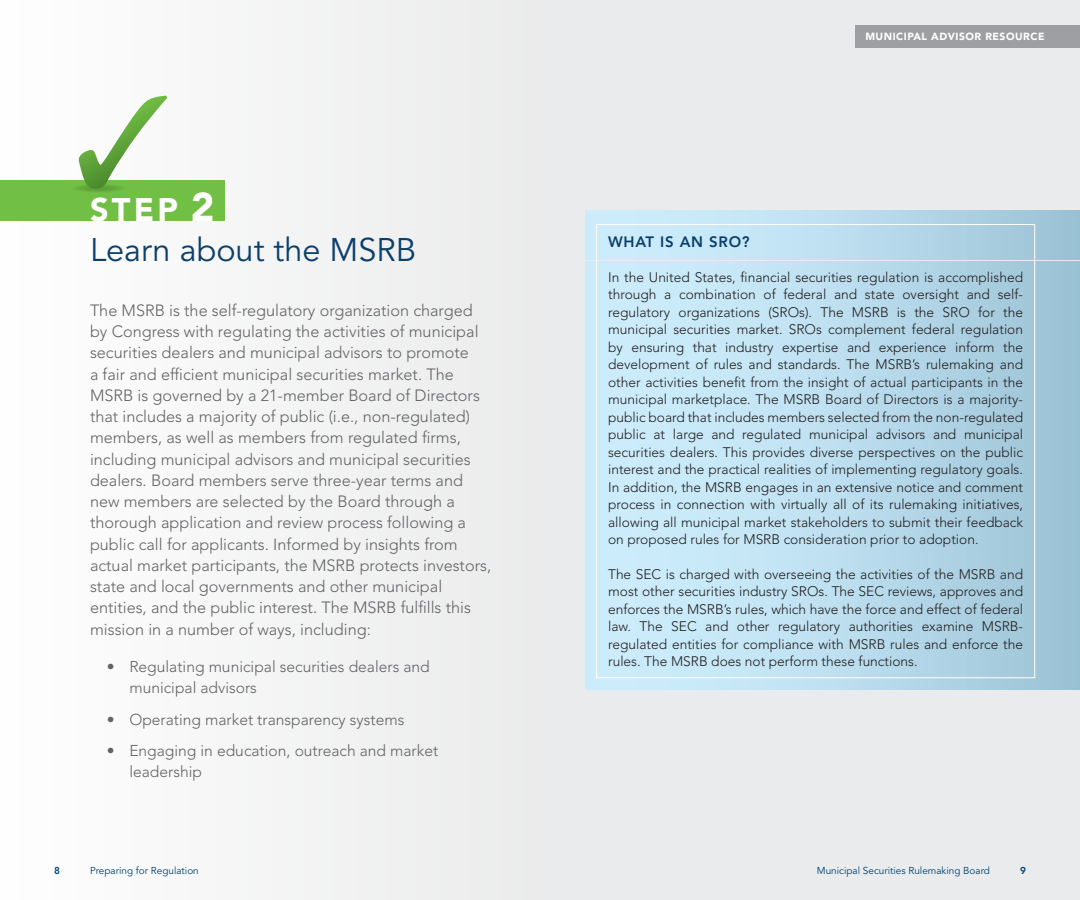
<style>
.page{position:relative;width:1080px;height:900px;background:#fff}
.page>*{position:absolute;margin:0;border:0;box-sizing:border-box;transform-origin:0 0}
.t1{font:32.5px "Avenir LT Std";color:#0c3f6a}
.t2{font:900 32.5px "Avenir LT Std";color:#fff}
.t3{font:300 16.25px/21.2px "Avenir LT Std";color:#636366}
.t4{font:300 15.62px/20.6px "Avenir LT Std";color:#636366}
.t5{font:800 15px "Avenir LT Std";letter-spacing:.05em;color:#0c3f6a}
.t6{font:300 13.75px/17.5px "Avenir LT Std";color:#231f20;text-align:justify}
.t7{font:900 10.25px "Avenir LT Std";letter-spacing:.05em;color:#fff}
.t8{font:10px "Avenir LT Std";color:#004270}
.t9{font:800 10px "Avenir LT Std";color:#004270}
.s1{font-size:40px}
</style>
<div class="page">
<div style="left:540px;top:0;width:540px;height:900px;background:#eaebec"></div>
<div style="left:0;top:0;width:540px;height:900px;background:#f4f4f5"></div>
<div style="left:855px;top:25px;width:225px;height:22px;background:#9d9fa2"></div>
<div style="left:585px;top:211px;width:495px;height:48px;background:linear-gradient(to right,#d4f3ff,#9fc6d9)"></div>
<div style="left:585px;top:262px;width:495px;height:427px;background:linear-gradient(to right,#d4f3ff,#9fc6d9)"></div>
<div style="left:0;top:180px;width:225px;height:41px;background:#71bf44"></div>
<svg style="left:68px;top:183px;width:61px;height:11px"></svg>
<svg style="left:79px;top:96px;width:88px;height:93px"></svg>
<h1 class="t2" style="left:90px;top:190px;width:126px">STEP <span class="s1">2</span></h1>
<h1 class="t1" style="left:90px;top:231px;width:328px">Learn about the MSRB</h1>
<p class="t3" style="left:90px;top:300px;width:403px">The MSRB is the self-regulatory organization charged by Congress with regulating the activities of municipal securities dealers and municipal advisors to promote<br>a fair and efficient municipal securities market. The MSRB is governed by a 21-member Board of Directors that includes a majority of public (i.e., non-regulated) members, as well as members from regulated firms, including municipal advisors and municipal securities dealers. Board members serve three-year terms and new members are selected by the Board through a thorough application and review process following a public call for applicants. Informed by insights from actual market participants, the MSRB protects investors, state and local governments and other municipal entities, and the public interest. The MSRB fulfills this mission in a number of ways, including:</p>
<p class="t4" style="left:129px;top:656px;width:302px;text-indent:-22px">• Regulating municipal securities dealers and municipal advisors</p>
<p class="t4" style="left:107px;top:709px;width:299px">• Operating market transparency systems</p>
<p class="t4" style="left:129px;top:741px;width:310px;text-indent:-22px">• Engaging in education, outreach and market leadership</p>
<p class="t7" style="left:865px;top:30px;width:181px">MUNICIPAL ADVISOR RESOURCE</p>
<p class="t5" style="left:608px;top:233px;width:143px">WHAT IS AN SRO?</p>
<p class="t6" style="left:608px;top:268px;width:417px">In the United States, financial securities regulation is accomplished through a combination of federal and state oversight and self&shy;regulatory organizations (SROs). The MSRB is the SRO for the municipal securities market. SROs complement federal regulation by ensuring that industry expertise and experience inform the development of rules and standards. The MSRB’s rulemaking and other activities benefit from the insight of actual participants in the municipal marketplace. The MSRB Board of Directors is a majority&shy;public board that includes members selected from the non-regulated public at large and regulated municipal advisors and municipal securities dealers. This provides diverse perspectives on the public interest and the practical realities of implementing regulatory goals.<br>In addition, the MSRB engages in an extensive notice and comment process in connection with virtually all of its rulemaking initiatives, allowing all municipal market stakeholders to submit their feedback on proposed rules for MSRB consideration prior to adoption.</p>
<p class="t6" style="left:608px;top:565px;width:417px">The SEC is charged with overseeing the activities of the MSRB and most other securities industry SROs. The SEC reviews, approves and enforces the MSRB’s rules, which have the force and effect of federal law. The SEC and other regulatory authorities examine MSRB&shy;regulated entities for compliance with MSRB rules and enforce the rules. The MSRB does not perform these functions.</p>
<p class="t9" style="left:54px;top:864px;width:7px">8</p>
<p class="t8" style="left:90px;top:865px;width:110px">Preparing for Regulation</p>
<p class="t8" style="left:817px;top:865px;width:175px">Municipal Securities Rulemaking Board</p>
<p class="t9" style="left:1020px;top:864px;width:7px">9</p>
</div>
